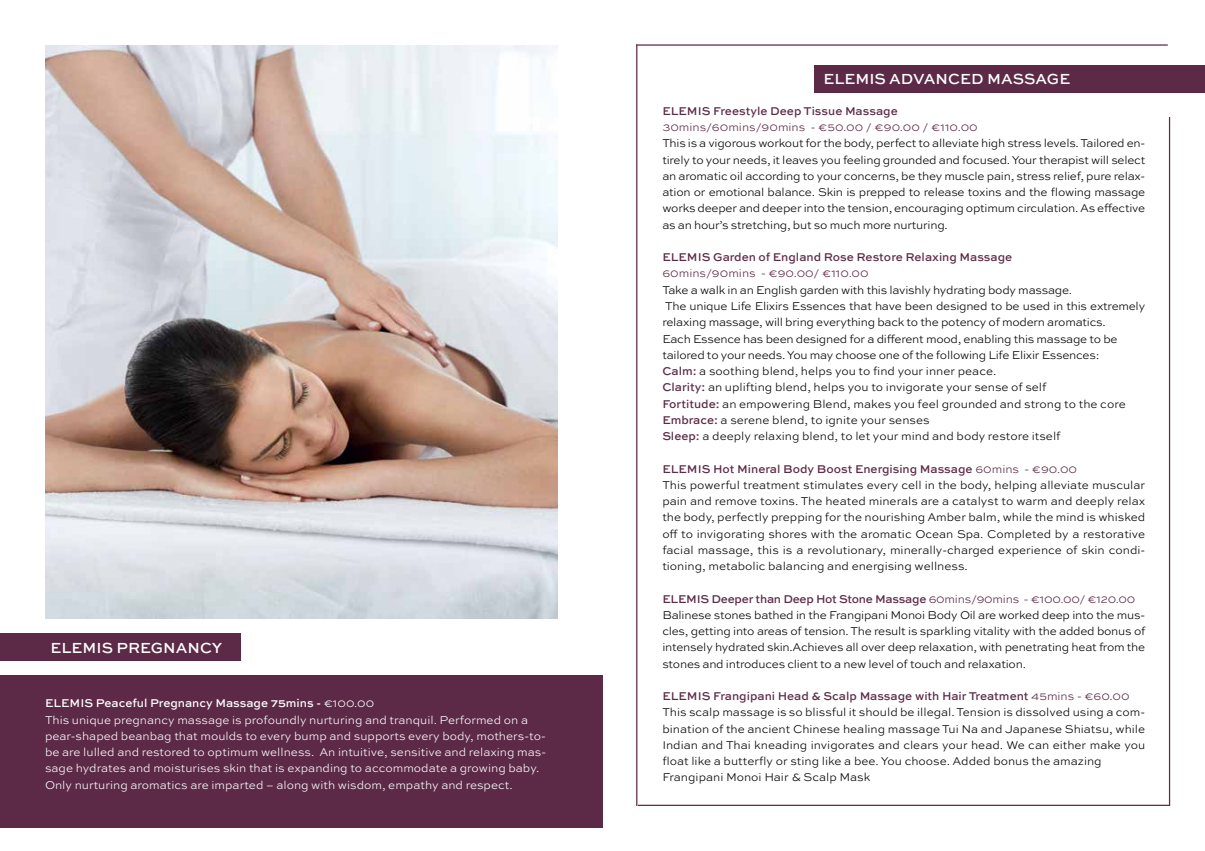
<style>
.page{position:relative;width:1205px;height:851px;background:#fff}
.page>*{position:absolute;margin:0;border:0;box-sizing:border-box;transform-origin:0 0}
.t1{font:500 15.38px "Sweet Sans";color:#fff}
.t2{font:300 11.88px/16.2px "Sweet Sans";color:#000}
.t3{font:300 11.88px/16.2px "Sweet Sans";letter-spacing:-.02em;color:#000}
.t4{font:300 11.88px/16.2px "Sweet Sans";color:#fff}
.t5{font:500 11.88px "Sweet Sans";color:#5c2946}
.t6{font:300 11.88px "Sweet Sans";color:#5c2946}
.s1{font-weight:500}
.s2{font-weight:500;color:#5c2946}
.s3{color:#5c2946}
</style>
<div class="page">
<div style="left:814px;top:65px;width:391px;height:27px;background:#5c2a47"></div>
<hr style="left:636px;top:44px;width:532px;height:2px;background:#5c2a47">
<hr style="left:638px;top:804px;width:531px;height:1px;background:#5c2a47">
<hr style="left:636px;top:44px;width:1px;height:761px;background:#5c2a47">
<hr style="left:1169px;top:117px;width:1px;height:688px;background:#5c2a47">
<div style="left:0;top:675px;width:602px;height:152px;background:#5c2a47"></div>
<div style="left:0;top:632px;width:240px;height:28px;background:#5c2a47"></div>
<img style="left:45px;top:45px;width:512px;height:573px">
<p class="t1" style="left:50px;top:638px;width:173px">ELEMIS PREGNANCY</p>
<p class="t4" style="left:45px;top:695px;width:503px"><span class="s1">ELEMIS Peaceful Pregnancy Massage 75mins -</span> €100.00<br>This unique pregnancy massage is profoundly nurturing and tranquil. Performed on a pear-shaped beanbag that moulds to every bump and supports every body, mothers-to&shy;be are lulled and restored to optimum wellness. An intuitive, sensitive and relaxing mas&shy;sage hydrates and moisturises skin that is expanding to accommodate a growing baby.<br>Only nurturing aromatics are imparted – along with wisdom, empathy and respect.</p>
<p class="t1" style="left:823px;top:70px;width:248px">ELEMIS ADVANCED MASSAGE</p>
<p class="t5" style="left:662px;top:104px;width:237px">ELEMIS Freestyle Deep Tissue Massage</p>
<p class="t6" style="left:662px;top:120px;width:317px">30mins/60mins/90mins - €50.00 / €90.00 / €110.00</p>
<p class="t2" style="left:662px;top:136px;width:484px;text-align:justify">This is a vigorous workout for the body, perfect to alleviate high stress levels. Tailored en&shy;tirely to your needs, it leaves you feeling grounded and focused. Your therapist will select an aromatic oil according to your concerns, be they muscle pain, stress relief, pure relax&shy;ation or emotional balance. Skin is prepped to release toxins and the flowing massage works deeper and deeper into the tension, encouraging optimum circulation. As effective as an hour’s stretching, but so much more nurturing.</p>
<p class="t5" style="left:662px;top:250px;width:351px">ELEMIS Garden of England Rose Restore Relaxing Massage</p>
<p class="t6" style="left:662px;top:267px;width:208px">60mins/90mins - €90.00/ €110.00</p>
<p class="t3" style="left:662px;top:282px;width:484px">Take a walk in an English garden with this lavishly hydrating body massage.<br>The unique Life Elixirs Essences that have been designed to be used in this extremely relaxing massage, will bring everything back to the potency of modern aromatics.<br>Each Essence has been designed for a different mood, enabling this massage to be tailored to your needs. You may choose one of the following Life Elixir Essences:<br><span class="s2">Calm:</span> a soothing blend, helps you to find your inner peace.<br><span class="s2">Clarity:</span> an uplifting blend, helps you to invigorate your sense of self<br><span class="s2">Fortitude:</span> an empowering Blend, makes you feel grounded and strong to the core <span class="s2">Embrace:</span> a serene blend, to ignite your senses<br><span class="s2">Sleep:</span> a deeply relaxing blend, to let your mind and body restore itself</p>
<p class="t2" style="left:662px;top:461px;width:484px"><span class="s2">ELEMIS Hot Mineral Body Boost Energising Massage</span> <span class="s3">60mins - €90.00<br></span>This powerful treatment stimulates every cell in the body, helping alleviate muscular pain and remove toxins. The heated minerals are a catalyst to warm and deeply relax the body, perfectly prepping for the nourishing Amber balm, while the mind is whisked off to invigorating shores with the aromatic Ocean Spa. Completed by a restorative facial massage, this is a revolutionary, minerally-charged experience of skin condi&shy;tioning, metabolic balancing and energising wellness.</p>
<p class="t3" style="left:662px;top:591px;width:484px"><span class="s2">ELEMIS Deeper than Deep Hot Stone Massage</span> <span class="s3">60mins/90mins - €100.00/ €120.00<br></span>Balinese stones bathed in the Frangipani Monoi Body Oil are worked deep into the mus&shy;cles, getting into areas of tension. The result is sparkling vitality with the added bonus of intensely hydrated skin.Achieves all over deep relaxation, with penetrating heat from the stones and introduces client to a new level of touch and relaxation.</p>
<p class="t2" style="left:662px;top:688px;width:484px"><span class="s2">ELEMIS Frangipani Head &amp; Scalp Massage with Hair Treatment</span> <span class="s3">45mins - €60.00<br></span>This scalp massage is so blissful it should be illegal. Tension is dissolved using a com&shy;bination of the ancient Chinese healing massage Tui Na and Japanese Shiatsu, while Indian and Thai kneading invigorates and clears your head. We can either make you float like a butterfly or sting like a bee. You choose. Added bonus the amazing Frangipani Monoi Hair &amp; Scalp Mask</p>
</div>
